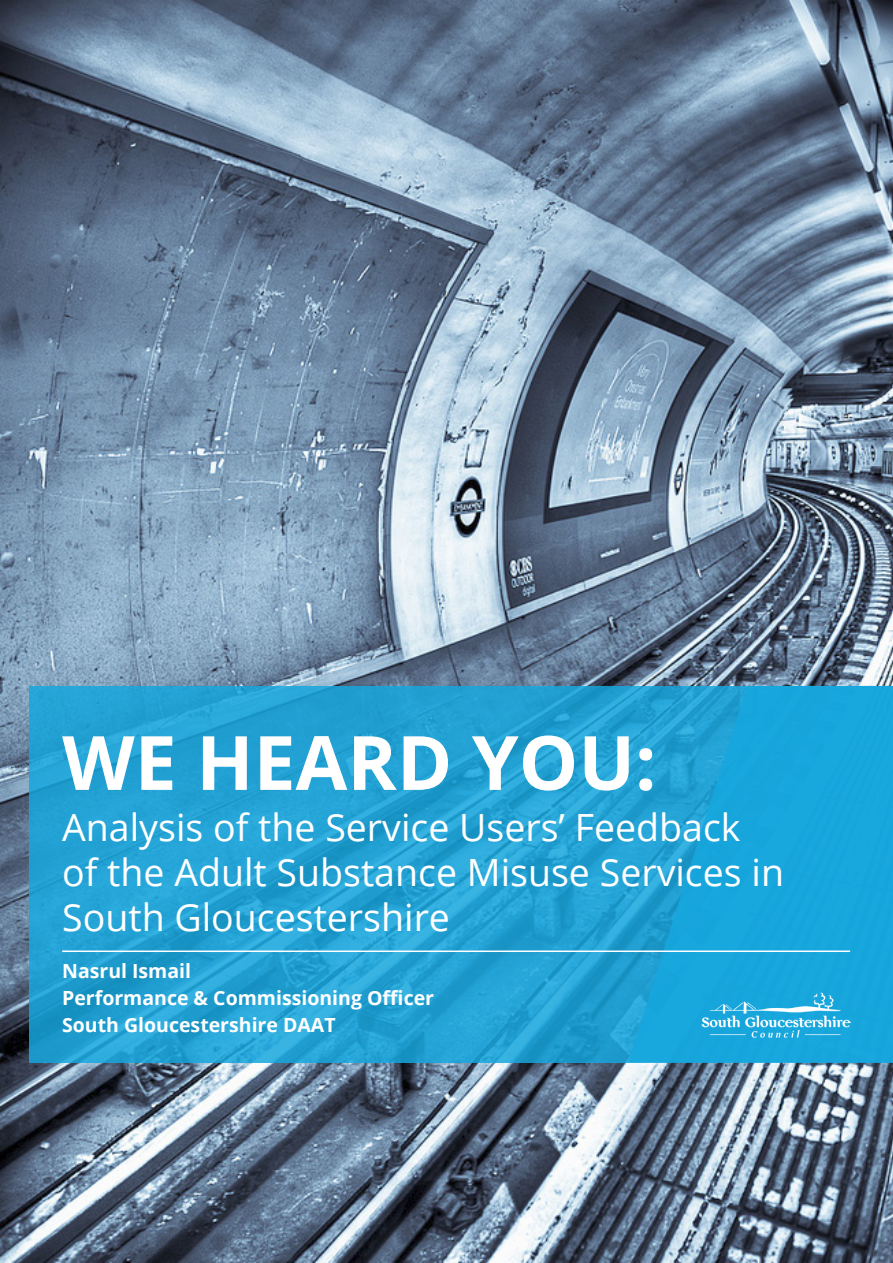
<style>
.page{position:relative;width:893px;height:1263px;background:#fff}
.page>*{position:absolute;margin:0;border:0;box-sizing:border-box;transform-origin:0 0}
.t1{font:700 75px "Open Sans";color:#fff}
.t2{font:37.5px/45px "Open Sans";color:#fff}
.t3{font:700 19.5px "Open Sans";color:#fff}
</style>
<div class="page">
<img style="left:0;top:0;width:893px;height:1263px">
<svg style="left:29px;top:686px;width:599px;height:376px;background:#23a1d3"></svg>
<svg style="left:628px;top:686px;width:265px;height:376px;background:#1aa5da"></svg>
<hr style="left:62px;top:950px;width:788px;height:2px;background:#fff">
<img style="left:701px;top:992px;width:149px;height:46px">
<p class="t1" style="left:62px;top:710px;width:596px">WE HEARD YOU:</p>
<p class="t2" style="left:62px;top:804px;width:723px">Analysis of the Service Users’ Feedback of the Adult Substance Misuse Services in<br>South Gloucestershire</p>
<p class="t3" style="left:62px;top:957px;width:130px">Nasrul Ismail</p>
<p class="t3" style="left:62px;top:984px;width:373px">Performance &amp; Commissioning Officer</p>
<p class="t3" style="left:62px;top:1011px;width:275px">South Gloucestershire DAAT</p>
</div>
